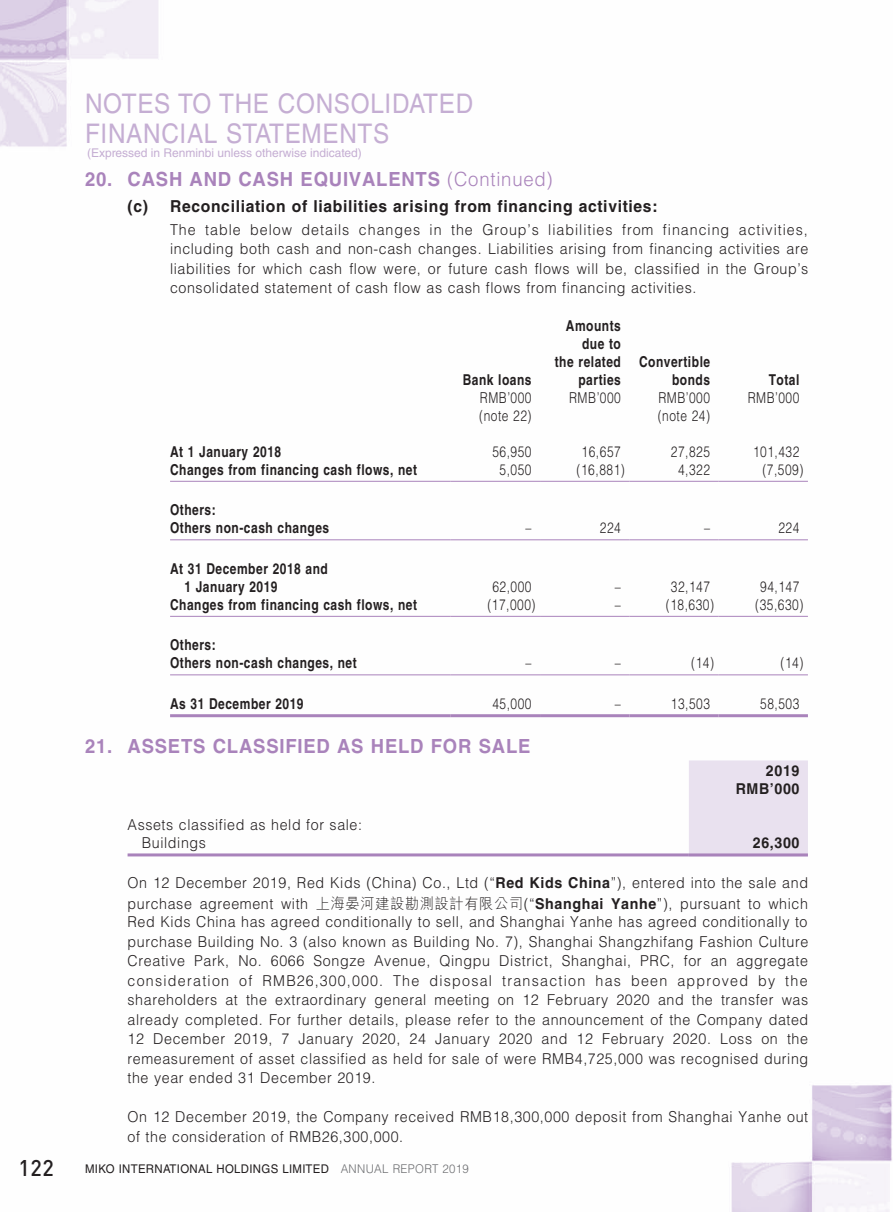
<style>
.page{position:relative;width:893px;height:1212px;background:#fff}
.page>*{position:absolute;margin:0;border:0;box-sizing:border-box;transform-origin:0 0}
.t1{font:27px/30px "Helvetica LT Std";letter-spacing:.03em;color:#c5aed3;scale:.9 1}
.t2{font:500 22.5px "DIN Pro";color:#231f20;scale:.95 1}
._01_H1{font:700 19.5px "Helvetica LT Std";letter-spacing:.04em;color:#a983bb;scale:.95 1}
._02_H2{font:700 16.5px "Helvetica LT Std";letter-spacing:.04em;color:#231f20;scale:.95 1}
._00_txt{font:300 15px/19.5px "Helvetica LT Std";letter-spacing:.04em;color:#231f20;text-align:justify;scale:.95 1}
._50_Table_txt{font:700 15px/18px "Helvetica LT Std";letter-spacing:.04em;color:#231f20;scale:.8 1}
._50_Table_txt-2{font:300 15px "Helvetica LT Std";letter-spacing:.04em;color:#231f20;scale:.8 1}
._50_Table_txt-3{font:300 15px/18px "Helvetica LT Std";letter-spacing:.04em;color:#231f20;scale:.95 1}
._50_Table_txt-4{font:700 15px "Helvetica LT Std";letter-spacing:.04em;color:#231f20;scale:.95 1}
.t3{font:12px "Helvetica LT Std";letter-spacing:.03em;color:#231f20;scale:.95 1}
.t4{font:12px "Helvetica LT Std";color:#c5aed3}
.s1{font-weight:300}
.s2{font-weight:700}
.s3{font-family:"M Hei HK"}
.s4{font-weight:300;color:#6c6d70}
</style>
<div class="page">
<img style="left:0;top:0;width:892px;height:1212px">
<hr style="left:170px;top:481px;width:281px;height:1px;background:#a983bb">
<hr style="left:451px;top:481px;width:89px;height:1px;background:#a983bb">
<hr style="left:540px;top:481px;width:89px;height:1px;background:#a983bb">
<hr style="left:629px;top:481px;width:90px;height:1px;background:#a983bb">
<hr style="left:719px;top:481px;width:89px;height:1px;background:#a983bb">
<hr style="left:170px;top:539px;width:281px;height:1px;background:#a983bb">
<hr style="left:451px;top:539px;width:89px;height:1px;background:#a983bb">
<hr style="left:540px;top:539px;width:89px;height:1px;background:#a983bb">
<hr style="left:629px;top:539px;width:90px;height:1px;background:#a983bb">
<hr style="left:719px;top:539px;width:89px;height:1px;background:#a983bb">
<hr style="left:170px;top:616px;width:281px;height:1px;background:#a983bb">
<hr style="left:451px;top:616px;width:89px;height:1px;background:#a983bb">
<hr style="left:540px;top:616px;width:89px;height:1px;background:#a983bb">
<hr style="left:629px;top:616px;width:90px;height:1px;background:#a983bb">
<hr style="left:719px;top:616px;width:89px;height:1px;background:#a983bb">
<hr style="left:170px;top:674px;width:281px;height:1px;background:#a983bb">
<hr style="left:451px;top:674px;width:89px;height:1px;background:#a983bb">
<hr style="left:540px;top:674px;width:89px;height:1px;background:#a983bb">
<hr style="left:629px;top:674px;width:90px;height:1px;background:#a983bb">
<hr style="left:719px;top:674px;width:89px;height:1px;background:#a983bb">
<hr style="left:170px;top:714px;width:281px;height:3px;background:#a983bb">
<hr style="left:451px;top:714px;width:89px;height:3px;background:#a983bb">
<hr style="left:540px;top:714px;width:89px;height:3px;background:#a983bb">
<hr style="left:629px;top:714px;width:90px;height:3px;background:#a983bb">
<hr style="left:719px;top:714px;width:89px;height:3px;background:#a983bb">
<div style="left:689px;top:760px;width:119px;height:93px;background:#e9e1ef"></div>
<hr style="left:128px;top:853px;width:561px;height:3px;background:#a983bb">
<hr style="left:689px;top:853px;width:119px;height:3px;background:#a983bb">
<h1 class="t1" style="left:85px;top:88px;width:433px">NOTES TO THE CONSOLIDATED<br>FINANCIAL STATEMENTS</h1>
<p class="_01_H1" style="left:85px;top:168px;width:494px">20. CASH AND CASH EQUIVALENTS <span class="s1">(Continued)</span></p>
<p class="_02_H2" style="left:128px;top:196px;width:559px">(c) Reconciliation of liabilities arising from financing activities:</p>
<p class="_00_txt" style="left:170px;top:219px;width:673px">The table below details changes in the Group’s liabilities from financing activities, including both cash and non-cash changes. Liabilities arising from financing activities are liabilities for which cash flow were, or future cash flows will be, classified in the Group’s consolidated statement of cash flow as cash flows from financing activities.</p>
<p class="t4" style="left:87px;top:146px;width:276px">(Expressed in Renminbi unless otherwise indicated)</p>
<p class="_50_Table_txt" style="left:463px;top:370px;width:88px">Bank loans</p>
<p class="_50_Table_txt" style="left:566px;top:316px;width:70px">Amounts</p>
<p class="_50_Table_txt" style="left:582px;top:334px;width:50px">due to</p>
<p class="_50_Table_txt" style="left:555px;top:352px;width:84px">the related</p>
<p class="_50_Table_txt" style="left:578px;top:370px;width:54px">parties</p>
<p class="_50_Table_txt" style="left:639px;top:352px;width:90px">Convertible</p>
<p class="_50_Table_txt" style="left:672px;top:370px;width:49px">bonds</p>
<p class="_50_Table_txt" style="left:769px;top:370px;width:40px">Total</p>
<p class="_50_Table_txt-2" style="left:480px;top:388px;width:66px">RMB’000</p>
<p class="_50_Table_txt-2" style="left:569px;top:388px;width:66px">RMB’000</p>
<p class="_50_Table_txt-2" style="left:658px;top:388px;width:66px">RMB’000</p>
<p class="_50_Table_txt-2" style="left:748px;top:388px;width:66px">RMB’000</p>
<p class="_50_Table_txt-2" style="left:479px;top:406px;width:67px">(note 22)</p>
<p class="_50_Table_txt-2" style="left:658px;top:406px;width:67px">(note 24)</p>
<p class="_50_Table_txt" style="left:170px;top:442px;width:140px">At 1 January 2018</p>
<p class="_50_Table_txt-2" style="left:492px;top:442px;width:51px">56,950</p>
<p class="_50_Table_txt-2" style="left:582px;top:442px;width:51px">16,657</p>
<p class="_50_Table_txt-2" style="left:671px;top:442px;width:51px">27,825</p>
<p class="_50_Table_txt-2" style="left:753px;top:442px;width:59px">101,432</p>
<p class="_50_Table_txt" style="left:170px;top:460px;width:310px">Changes from financing cash flows, net</p>
<p class="_50_Table_txt-2" style="left:499px;top:460px;width:42px">5,050</p>
<p class="_50_Table_txt-2" style="left:577px;top:460px;width:62px">(16,881)</p>
<p class="_50_Table_txt-2" style="left:678px;top:460px;width:42px">4,322</p>
<p class="_50_Table_txt-2" style="left:762px;top:460px;width:53px">(7,509)</p>
<p class="_50_Table_txt" style="left:170px;top:501px;width:59px">Others:</p>
<p class="_50_Table_txt" style="left:170px;top:519px;width:200px">Others non-cash changes</p>
<p class="_50_Table_txt-2" style="left:525px;top:518px;width:9px">–</p>
<p class="_50_Table_txt-2" style="left:600px;top:518px;width:28px">224</p>
<p class="_50_Table_txt-2" style="left:704px;top:518px;width:9px">–</p>
<p class="_50_Table_txt-2" style="left:778px;top:518px;width:28px">224</p>
<p class="_50_Table_txt" style="left:184px;top:559px;width:181px;text-indent:-14px">At 31 December 2018 and<br>1 January 2019</p>
<p class="_50_Table_txt-2" style="left:492px;top:577px;width:51px">62,000</p>
<p class="_50_Table_txt-2" style="left:615px;top:577px;width:9px">–</p>
<p class="_50_Table_txt-2" style="left:671px;top:577px;width:51px">32,147</p>
<p class="_50_Table_txt-2" style="left:760px;top:577px;width:51px">94,147</p>
<p class="_50_Table_txt" style="left:170px;top:595px;width:310px">Changes from financing cash flows, net</p>
<p class="_50_Table_txt-2" style="left:487px;top:595px;width:62px">(17,000)</p>
<p class="_50_Table_txt-2" style="left:615px;top:595px;width:9px">–</p>
<p class="_50_Table_txt-2" style="left:666px;top:595px;width:62px">(18,630)</p>
<p class="_50_Table_txt-2" style="left:755px;top:595px;width:62px">(35,630)</p>
<p class="_50_Table_txt" style="left:170px;top:636px;width:59px">Others:</p>
<p class="_50_Table_txt" style="left:170px;top:654px;width:235px">Others non-cash changes, net</p>
<p class="_50_Table_txt-2" style="left:525px;top:653px;width:9px">–</p>
<p class="_50_Table_txt-2" style="left:615px;top:653px;width:9px">–</p>
<p class="_50_Table_txt-2" style="left:691px;top:653px;width:30px">(14)</p>
<p class="_50_Table_txt-2" style="left:781px;top:653px;width:30px">(14)</p>
<p class="_50_Table_txt" style="left:170px;top:694px;width:168px">As 31 December 2019</p>
<p class="_50_Table_txt-2" style="left:492px;top:694px;width:51px">45,000</p>
<p class="_50_Table_txt-2" style="left:615px;top:694px;width:9px">–</p>
<p class="_50_Table_txt-2" style="left:671px;top:694px;width:51px">13,503</p>
<p class="_50_Table_txt-2" style="left:760px;top:694px;width:51px">58,503</p>
<p class="_01_H1" style="left:85px;top:734px;width:470px">21. ASSETS CLASSIFIED AS HELD FOR SALE</p>
<p class="_50_Table_txt-4" style="left:766px;top:761px;width:37px">2019</p>
<p class="_50_Table_txt-4" style="left:736px;top:779px;width:69px">RMB’000</p>
<p class="_50_Table_txt-3" style="left:142px;top:815px;width:233px;text-indent:-14px">Assets classified as held for sale:<br>Buildings</p>
<p class="_50_Table_txt-4" style="left:753px;top:833px;width:51px">26,300</p>
<p class="_00_txt" style="left:128px;top:873px;width:718px;line-height:20.4px">On 12 December 2019, Red Kids (China) Co., Ltd (“<span class="s2">Red Kids China</span>”), entered into the sale and purchase agreement with <span class="s3">上海晏河建設勘測設計有限公司</span>(“<span class="s2">Shanghai Yanhe</span>”), pursuant to which</p>
<p class="_00_txt" style="left:128px;top:912px;width:718px">Red Kids China has agreed conditionally to sell, and Shanghai Yanhe has agreed conditionally to purchase Building No. 3 (also known as Building No. 7), Shanghai Shangzhifang Fashion Culture Creative Park, No. 6066 Songze Avenue, Qingpu District, Shanghai, PRC, for an aggregate consideration of RMB26,300,000. The disposal transaction has been approved by the shareholders at the extraordinary general meeting on 12 February 2020 and the transfer was already completed. For further details, please refer to the announcement of the Company dated 12 December 2019, 7 January 2020, 24 January 2020 and 12 February 2020. Loss on the remeasurement of asset classified as held for sale of were RMB4,725,000 was recognised during the year ended 31 December 2019.</p>
<p class="_00_txt" style="left:128px;top:1107px;width:718px">On 12 December 2019, the Company received RMB18,300,000 deposit from Shanghai Yanhe out of the consideration of RMB26,300,000.</p>
<h2 class="t2" style="left:19px;top:1152px;width:39px">122</h2>
<p class="t3" style="left:85px;top:1162px;width:405px">MIKO INTERNATIONAL HOLDINGS LIMITED <span class="s4">ANNUAL REPORT 2019</span></p>
</div>
